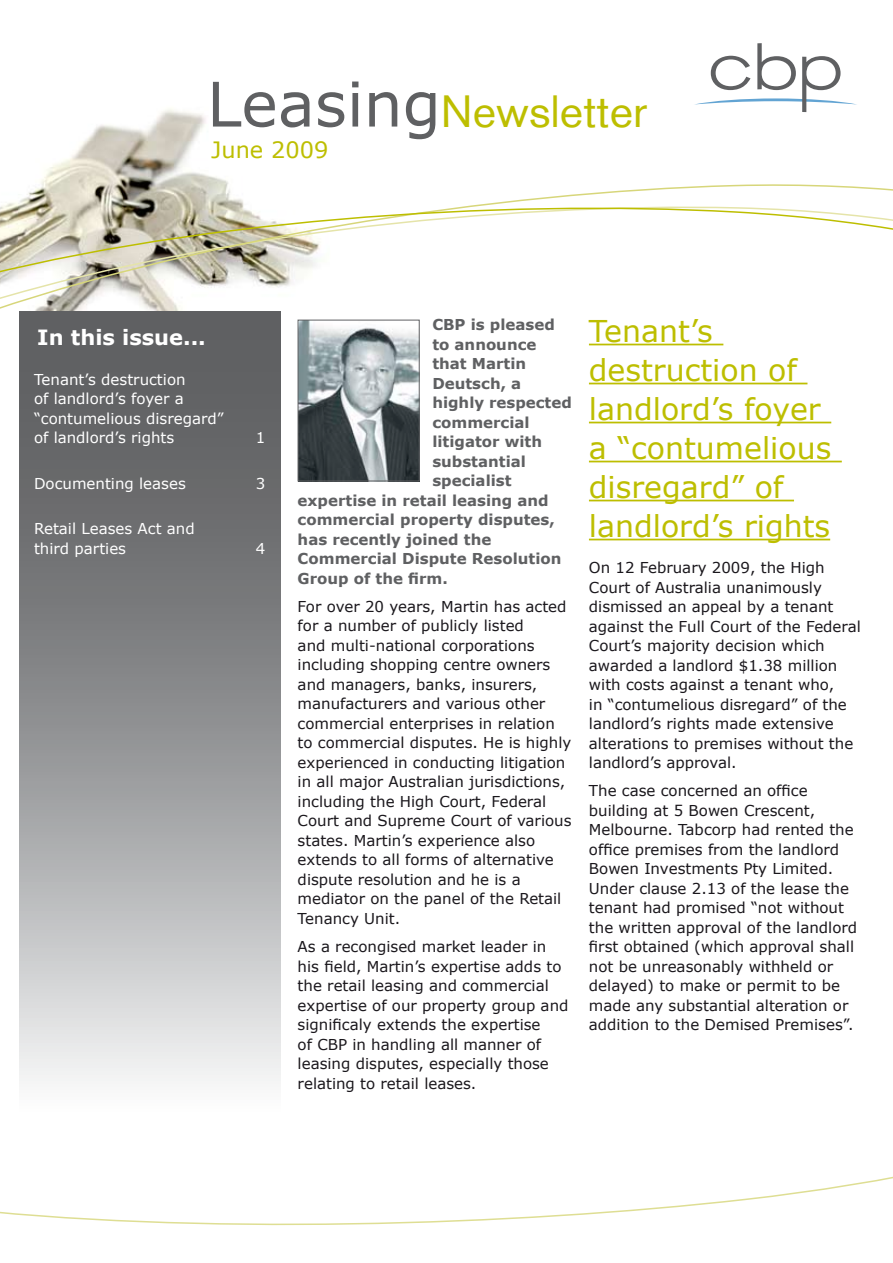
<style>
.page{position:relative;width:893px;height:1263px;background:#fff}
.page>*{position:absolute;margin:0;border:0;box-sizing:border-box;transform-origin:0 0}
.t1{font:45px "Akzidenz Grotesk Std";color:#bdbe00}
._02_Article_heading{font:30px/39px "Verdana";color:#bdbe00}
.t2{font:22.5px "Verdana";color:#bdbe00}
._05_Contents_Heading{font:700 21px "Verdana";color:#fff}
._03_Body_Text{font:15px/19.5px "Verdana";color:#1a171c}
._03_Text_Intro_Parag{font:700 15px "Verdana";color:#5f6062}
._04_text_Inside_this{font:15px/19.5px "Verdana";color:#fff}
.s1{font-family:"Verdana";font-size:61.5px;color:#5f6062}
</style>
<div class="page">
<img style="left:19px;top:109px;width:279px;height:259px">
<svg style="left:695px;top:43px;width:162px;height:69px"></svg>
<svg style="left:20px;top:329px;width:261px;height:752px;background:#959698"></svg>
<svg style="left:0;top:1176px;width:893px;height:50px"></svg>
<svg style="left:0;top:182px;width:893px;height:147px"></svg>
<svg style="left:0;top:199px;width:893px;height:91px"></svg>
<img style="left:300px;top:322px;width:118px;height:157px">
<div style="left:298px;top:320px;width:122px;height:161px;border:1px solid #5f6062"></div>
<hr style="left:589px;top:344px;width:134px;height:1px;background:#bdbe00">
<hr style="left:589px;top:383px;width:218px;height:1px;background:#bdbe00">
<hr style="left:589px;top:422px;width:242px;height:1px;background:#bdbe00">
<hr style="left:589px;top:461px;width:253px;height:1px;background:#bdbe00">
<hr style="left:589px;top:500px;width:205px;height:1px;background:#bdbe00">
<hr style="left:589px;top:539px;width:241px;height:1px;background:#bdbe00">
<p class="t1" style="left:207px;top:84px;width:442px"><span class="s1">Leasing</span>Newsletter</p>
<p class="t2" style="left:211px;top:136px;width:119px">June 2009</p>
<p class="_05_Contents_Heading" style="left:37px;top:324px;width:170px">In this issue...</p>
<p class="_04_text_Inside_this" style="left:34px;top:369px;width:191px">Tenant’s destruction<br>of landlord’s foyer a “contumelious disregard” of landlord’s rights</p>
<p class="_04_text_Inside_this" style="left:256px;top:427px;width:11px">1</p>
<p class="_04_text_Inside_this" style="left:34px;top:473px;width:153px">Documenting leases</p>
<p class="_04_text_Inside_this" style="left:256px;top:473px;width:11px">3</p>
<p class="_04_text_Inside_this" style="left:34px;top:518px;width:162px">Retail Leases Act and third parties</p>
<p class="_04_text_Inside_this" style="left:256px;top:538px;width:11px">4</p>
<p class="_03_Text_Intro_Parag" style="left:432px;top:315px;width:124px">CBP is pleased</p>
<p class="_03_Text_Intro_Parag" style="left:432px;top:335px;width:106px">to announce</p>
<p class="_03_Text_Intro_Parag" style="left:432px;top:354px;width:95px">that Martin</p>
<p class="_03_Text_Intro_Parag" style="left:432px;top:374px;width:90px">Deutsch, a</p>
<p class="_03_Text_Intro_Parag" style="left:432px;top:393px;width:141px">highly respected</p>
<p class="_03_Text_Intro_Parag" style="left:432px;top:413px;width:99px">commercial</p>
<p class="_03_Text_Intro_Parag" style="left:432px;top:432px;width:111px">litigator with</p>
<p class="_03_Text_Intro_Parag" style="left:432px;top:452px;width:95px">substantial</p>
<p class="_03_Text_Intro_Parag" style="left:432px;top:471px;width:81px">specialist</p>
<p class="_03_Text_Intro_Parag" style="left:298px;top:491px;width:253px">expertise in retail leasing and</p>
<p class="_03_Text_Intro_Parag" style="left:298px;top:510px;width:259px">commercial property disputes,</p>
<p class="_03_Text_Intro_Parag" style="left:298px;top:530px;width:195px">has recently joined the</p>
<p class="_03_Text_Intro_Parag" style="left:298px;top:549px;width:265px">Commercial Dispute Resolution</p>
<p class="_03_Text_Intro_Parag" style="left:298px;top:569px;width:152px">Group of the firm.</p>
<p class="_03_Body_Text" style="left:298px;top:596px;width:275px">For over 20 years, Martin has acted for a number of publicly listed<br>and multi-national corporations including shopping centre owners and managers, banks, insurers, manufacturers and various other commercial enterprises in relation to commercial disputes. He is highly experienced in conducting litigation in all major Australian jurisdictions, including the High Court, Federal Court and Supreme Court of various states. Martin’s experience also extends to all forms of alternative dispute resolution and he is a mediator on the panel of the Retail Tenancy Unit.</p>
<p class="_03_Body_Text" style="left:298px;top:936px;width:272px">As a recongised market leader in his field, Martin’s expertise adds to the retail leasing and commercial expertise of our property group and significaly extends the expertise<br>of CBP in handling all manner of leasing disputes, especially those relating to retail leases.</p>
<p class="_02_Article_heading" style="left:589px;top:310px;width:244px">Tenant’s destruction of landlord’s foyer a “contumelious disregard” of landlord’s rights</p>
<p class="_03_Body_Text" style="left:589px;top:558px;width:273px">On 12 February 2009, the High<br>Court of Australia unanimously dismissed an appeal by a tenant against the Full Court of the Federal<br>Court’s majority decision which awarded a landlord $1.38 million with costs against a tenant who,<br>in “contumelious disregard” of the landlord’s rights made extensive alterations to premises without the landlord’s approval.</p>
<p class="_03_Body_Text" style="left:589px;top:781px;width:270px">The case concerned an office building at 5 Bowen Crescent, Melbourne. Tabcorp had rented the office premises from the landlord Bowen Investments Pty Limited.<br>Under clause 2.13 of the lease the tenant had promised “not without the written approval of the landlord first obtained (which approval shall not be unreasonably withheld or delayed) to make or permit to be made any substantial alteration or addition to the Demised Premises”.</p>
</div>
